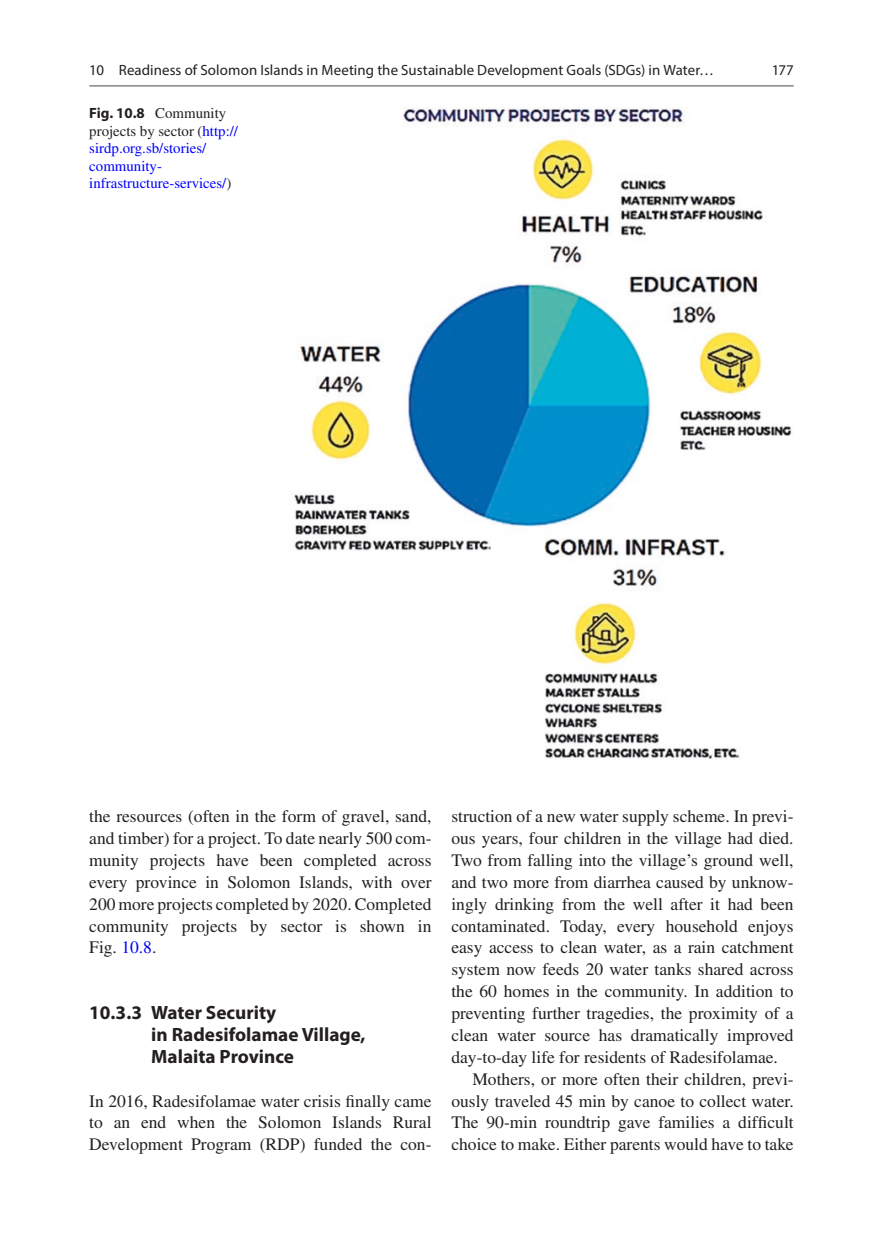
<style>
.page{position:relative;width:883px;height:1260px;background:#fff}
.page>*{position:absolute;margin:0;border:0;box-sizing:border-box;transform-origin:0 0}
._2_hd{font:700 19.25px/21.9px "Myriad Pro";color:#231f20}
.Text_flush{font:17.5px/21.9px "Times LT Std";color:#231f20;text-align:justify}
.Text{font:17.5px/21.9px "Times LT Std";color:#231f20;text-align:justify}
.Fig_leg__unjustfied{font:14.88px/17.5px "Times LT Std";color:#00f}
.t1{font:14.88px "Myriad Pro";letter-spacing:.005em;color:#231f20}
.s1{font-family:"Myriad Pro";font-weight:700;color:#231f20}
.s2{color:#231f20}
.s3{color:#00f}
</style>
<div class="page">
<img style="left:294px;top:107px;width:498px;height:652px">
<hr style="left:89px;top:85px;width:705px;height:2px;background:#939598">
<p class="t1" style="left:89px;top:61px;width:626px">10 Readiness of Solomon Islands in Meeting the Sustainable Development Goals (SDGs) in Water…</p>
<p class="Fig_leg__unjustfied" style="left:89px;top:104px;width:150px"><span class="s1">Fig. 10.8</span> <span class="s2">Community projects by sector (</span>http:// sirdp.org.sb/stories/ community&shy;infrastructure-services/<span class="s2">)</span></p>
<p class="t1" style="left:772px;top:61px;width:23px">177</p>
<p class="Text_flush" style="left:89px;top:805px;width:344px">the resources (often in the form of gravel, sand, and timber) for a project. To date nearly 500 com&shy;munity projects have been completed across every province in Solomon Islands, with over 200 more projects completed by 2020. Completed community projects by sector is shown in Fig. <span class="s3">10.8</span>.</p>
<h3 class="_2_hd" style="left:151px;top:1001px;width:216px;text-indent:-62px">10.3.3 Water Security<br>in Radesifolamae Village,<br>Malaita Province</h3>
<p class="Text_flush" style="left:89px;top:1090px;width:344px">In 2016, Radesifolamae water crisis finally came to an end when the Solomon Islands Rural Development Program (RDP) funded the con-</p>
<p class="Text_flush" style="left:451px;top:805px;width:344px">struction of a new water supply scheme. In previ&shy;ous years, four children in the village had died.<br>Two from falling into the village’s ground well, and two more from diarrhea caused by unknow&shy;ingly drinking from the well after it had been contaminated. Today, every household enjoys easy access to clean water, as a rain catchment system now feeds 20 water tanks shared across the 60 homes in the community. In addition to preventing further tragedies, the proximity of a clean water source has dramatically improved day-to-day life for residents of Radesifolamae.</p>
<p class="Text" style="left:451px;top:1068px;width:344px;text-indent:21px">Mothers, or more often their children, previ&shy;ously traveled 45 min by canoe to collect water.<br>The 90-min roundtrip gave families a difficult choice to make. Either parents would have to take</p>
</div>
